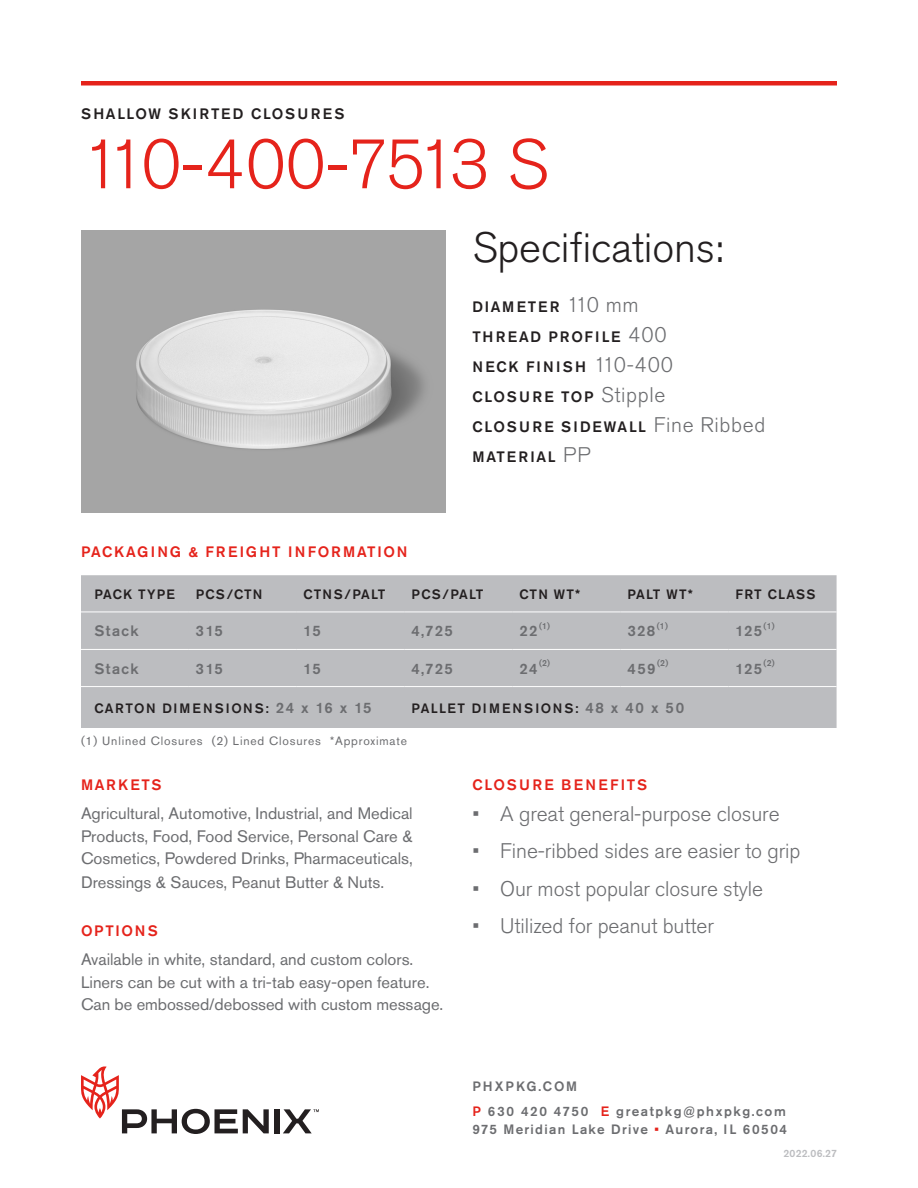
<style>
.page{position:relative;width:918px;height:1188px;background:#fff}
.page>*{position:absolute;margin:0;border:0;box-sizing:border-box;transform-origin:0 0}
.t1{font:300 69px "Akzidenz Grotesk Std";letter-spacing:-.075em;color:#e5231b}
.Specifications_Heade{font:300 42px "Akzidenz Grotesk Std";letter-spacing:-.005em;color:#231f20}
.t2{font:300 21px "Akzidenz Grotesk Std";letter-spacing:-.005em;color:#6c6d70}
.Body_Copy{font:16.5px/22.5px "Akzidenz Grotesk Std";color:#6c6d70;text-align:justify}
.Specifications_Copy{font:500 15px "Akzidenz Grotesk Std";letter-spacing:.115em;color:#231f20}
.Table_Product_Info{font:500 15px "Akzidenz Grotesk Std";letter-spacing:.09em;color:#6c6d70}
.Heading_PMS_485{font:500 15px "Akzidenz Grotesk Std";letter-spacing:.115em;color:#e5231b}
.Specifications_Copy-2{font:500 15px "Akzidenz Grotesk Std";letter-spacing:.155em;color:#231f20}
.Heading_PMS_485-2{font:500 15px "Akzidenz Grotesk Std";letter-spacing:.155em;color:#e5231b}
.Table_Headers{font:500 13.5px "Akzidenz Grotesk Std";letter-spacing:.085em;color:#231f20}
.Table_Product_Info-2{font:500 13.5px "Akzidenz Grotesk Std";letter-spacing:.115em;color:#231f20}
.t3{font:500 13.5px/24.8px "Akzidenz Grotesk Std";letter-spacing:.115em;color:#6c6d70}
.t4{font:500 13.5px "Akzidenz Grotesk Std";letter-spacing:.095em;color:#6c6d70}
.Table_Caption{font:12px "Akzidenz Grotesk Std";letter-spacing:.07em;color:#6c6d70}
.t5{font:500 10.5px "Akzidenz Grotesk Std";letter-spacing:.02em;color:#bcbdc0}
.Table_Product_Info-3{font:500 8.7px "Akzidenz Grotesk Std";color:#6c6d70}
.s1{font-weight:300;font-size:21px;color:#6c6d70}
.s2{font-size:15px;color:#6c6d70}
.s3{color:#e5231b}
</style>
<div class="page">
<div style="left:81px;top:81px;width:756px;height:5px;background:#e5231b"></div>
<div style="left:274px;top:1109px;width:5px;height:24px;background:#231f20"></div>
<svg style="left:81px;top:1066px;width:188px;height:68px"></svg>
<svg style="left:283px;top:1109px;width:36px;height:24px"></svg>
<img style="left:81px;top:230px;width:365px;height:283px">
<div style="left:81px;top:575px;width:756px;height:153px;background:#bcbdc0"></div>
<hr style="left:297px;top:612px;width:108px;height:1px;background:#fff">
<hr style="left:405px;top:612px;width:108px;height:1px;background:#fff">
<hr style="left:513px;top:612px;width:108px;height:1px;background:#fff">
<hr style="left:621px;top:612px;width:108px;height:1px;background:#fff">
<hr style="left:729px;top:612px;width:108px;height:1px;background:#fff">
<hr style="left:81px;top:649px;width:108px;height:1px;background:#fff">
<hr style="left:189px;top:649px;width:108px;height:1px;background:#fff">
<hr style="left:297px;top:649px;width:108px;height:1px;background:#fff">
<hr style="left:405px;top:649px;width:108px;height:1px;background:#fff">
<hr style="left:513px;top:649px;width:108px;height:1px;background:#fff">
<hr style="left:621px;top:649px;width:108px;height:1px;background:#fff">
<hr style="left:729px;top:649px;width:108px;height:1px;background:#fff">
<hr style="left:81px;top:686px;width:108px;height:1px;background:#fff">
<hr style="left:189px;top:686px;width:108px;height:1px;background:#fff">
<hr style="left:297px;top:686px;width:108px;height:1px;background:#fff">
<hr style="left:405px;top:686px;width:108px;height:1px;background:#fff">
<hr style="left:513px;top:686px;width:108px;height:1px;background:#fff">
<hr style="left:621px;top:686px;width:108px;height:1px;background:#fff">
<hr style="left:729px;top:686px;width:108px;height:1px;background:#fff">
<hr style="left:81px;top:612px;width:108px;height:1px;background:#fff">
<hr style="left:189px;top:612px;width:108px;height:1px;background:#fff">
<p class="Specifications_Copy" style="left:81px;top:105px;width:265px">SHALLOW SKIRTED CLOSURES</p>
<h1 class="t1" style="left:81px;top:126px;width:469px">110-400-7513 S</h1>
<p class="Heading_PMS_485" style="left:81px;top:543px;width:328px">PACKAGING &amp; FREIGHT INFORMATION</p>
<p class="Specifications_Heade" style="left:472px;top:224px;width:252px">Specifications:</p>
<p class="Specifications_Copy" style="left:472px;top:298px;width:168px">DIAMETER <span class="s1">110 mm</span></p>
<p class="Specifications_Copy" style="left:472px;top:328px;width:196px">THREAD PROFILE <span class="s1">400</span></p>
<p class="Specifications_Copy-2" style="left:472px;top:358px;width:202px">NECK FINISH <span class="s1">110-400</span></p>
<p class="Specifications_Copy" style="left:472px;top:388px;width:194px">CLOSURE TOP <span class="s1">Stipple</span></p>
<p class="Specifications_Copy" style="left:472px;top:418px;width:294px">CLOSURE SIDEWALL <span class="s1">Fine Ribbed</span></p>
<p class="Specifications_Copy" style="left:472px;top:448px;width:120px">MATERIAL <span class="s1">PP</span></p>
<p class="Table_Headers" style="left:94px;top:586px;width:82px">PACK TYPE</p>
<p class="Table_Headers" style="left:196px;top:586px;width:68px">PCS/CTN</p>
<p class="Table_Headers" style="left:304px;top:586px;width:83px">CTNS/PALT</p>
<p class="Table_Headers" style="left:412px;top:586px;width:73px">PCS/PALT</p>
<p class="Table_Headers" style="left:519px;top:586px;width:62px">CTN WT*</p>
<p class="Table_Headers" style="left:627px;top:586px;width:67px">PALT WT*</p>
<p class="Table_Headers" style="left:735px;top:586px;width:82px">FRT CLASS</p>
<p class="Table_Product_Info" style="left:94px;top:622px;width:46px">Stack</p>
<p class="Table_Product_Info" style="left:196px;top:622px;width:29px">315</p>
<p class="Table_Product_Info" style="left:304px;top:622px;width:19px">15</p>
<p class="Table_Product_Info" style="left:412px;top:622px;width:43px">4,725</p>
<p class="Table_Product_Info" style="left:519px;top:622px;width:20px">22</p>
<p class="Table_Product_Info-3" style="left:539px;top:620px;width:13px">(1)</p>
<p class="Table_Product_Info-3" style="left:657px;top:620px;width:13px">(1)</p>
<p class="Table_Product_Info-3" style="left:764px;top:620px;width:13px">(1)</p>
<p class="Table_Product_Info" style="left:627px;top:622px;width:29px">328</p>
<p class="Table_Product_Info" style="left:735px;top:622px;width:28px">125</p>
<p class="Table_Product_Info-3" style="left:539px;top:657px;width:13px">(2)</p>
<p class="Table_Product_Info" style="left:94px;top:659px;width:46px">Stack</p>
<p class="Table_Product_Info" style="left:196px;top:659px;width:29px">315</p>
<p class="Table_Product_Info" style="left:304px;top:659px;width:19px">15</p>
<p class="Table_Product_Info" style="left:412px;top:659px;width:43px">4,725</p>
<p class="Table_Product_Info" style="left:519px;top:659px;width:20px">24</p>
<p class="Table_Product_Info-3" style="left:657px;top:657px;width:13px">(2)</p>
<p class="Table_Product_Info" style="left:627px;top:659px;width:30px">459</p>
<p class="Table_Product_Info-3" style="left:764px;top:657px;width:13px">(2)</p>
<p class="Table_Product_Info" style="left:735px;top:659px;width:28px">125</p>
<p class="Table_Product_Info-2" style="left:94px;top:700px;width:279px">CARTON DIMENSIONS: <span class="s2">24 x 16 x 15</span></p>
<p class="Table_Product_Info-2" style="left:412px;top:700px;width:274px">PALLET DIMENSIONS: <span class="s2">48 x 40 x 50</span></p>
<p class="Table_Caption" style="left:81px;top:733px;width:328px">(1) Unlined Closures (2) Lined Closures *Approximate</p>
<p class="Heading_PMS_485" style="left:81px;top:775px;width:82px">MARKETS</p>
<p class="Body_Copy" style="left:81px;top:802px;width:333px">Agricultural, Automotive, Industrial, and Medical Products, Food, Food Service, Personal Care &amp; Cosmetics, Powdered Drinks, Pharmaceuticals,</p>
<p class="Body_Copy" style="left:81px;top:871px;width:305px">Dressings &amp; Sauces, Peanut Butter &amp; Nuts.</p>
<p class="Heading_PMS_485" style="left:81px;top:922px;width:78px">OPTIONS</p>
<p class="Body_Copy" style="left:81px;top:948px;width:364px;text-align:left">Available in white, standard, and custom colors.<br>Liners can be cut with a tri-tab easy-open feature.<br>Can be embossed/debossed with custom message.</p>
<p class="Heading_PMS_485-2" style="left:472px;top:775px;width:176px">CLOSURE BENEFITS</p>
<p class="t2" style="left:472px;top:801px;width:309px">• A great general-purpose closure</p>
<p class="t2" style="left:472px;top:839px;width:329px">• Fine-ribbed sides are easier to grip</p>
<p class="t2" style="left:472px;top:876px;width:292px">• Our most popular closure style</p>
<p class="t2" style="left:472px;top:914px;width:243px">• Utilized for peanut butter</p>
<p class="t3" style="left:472px;top:1074px;width:315px">PHXPKG.COM<br><span class="s3">P</span> 630 420 4750 <span class="s3">E</span> greatpkg@phxpkg.com</p>
<p class="t4" style="left:472px;top:1121px;width:316px">975 Meridian Lake Drive <span class="s3">•</span> Aurora, IL 60504</p>
<p class="t5" style="left:784px;top:1147px;width:55px">2022.06.27</p>
</div>
